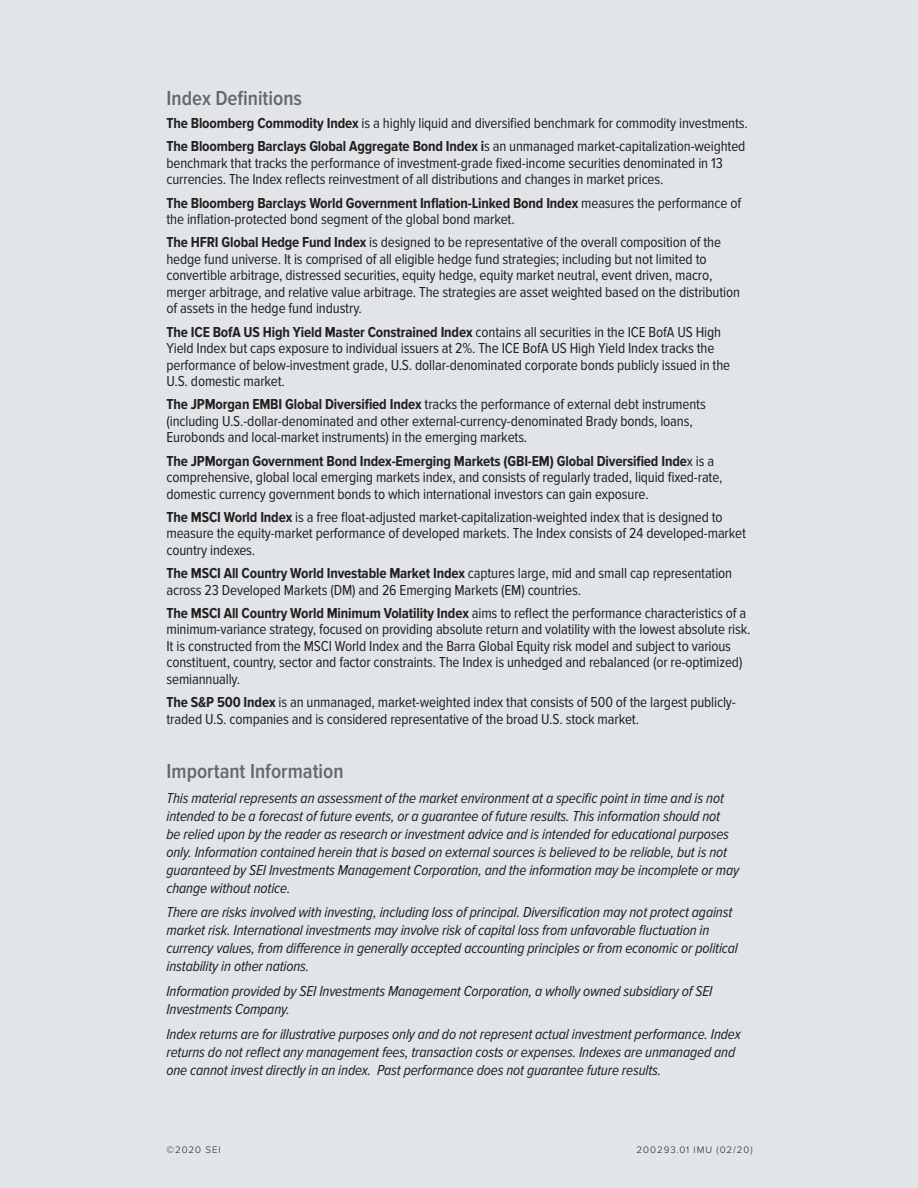
<style>
.page{position:relative;width:918px;height:1188px;background:#e1e5e7}
.page>*{position:absolute;margin:0;border:0;box-sizing:border-box;transform-origin:0 0}
.Disclaimer_header{font:600 21px "Proxima Nova Cond";color:#5f696f}
.Legal_Disclaimer{font:15px/16.5px "Proxima Nova Cond";letter-spacing:-.01em;color:#231f20}
.Legal_Disclaimer-2{font:italic 15px/18px "Proxima Nova Cond";letter-spacing:-.01em;color:#231f20}
.Stocking_Code{font:300 9.75px "Proxima Nova";letter-spacing:.1em;color:#231f20}
.s1{font-weight:700}
</style>
<div class="page">
<p class="Disclaimer_header" style="left:166px;top:86px;width:137px">Index Definitions</p>
<p class="Legal_Disclaimer" style="left:166px;top:115px;width:583px"><span class="s1">The Bloomberg Commodity Index</span> is a highly liquid and diversified benchmark for commodity investments.</p>
<p class="Legal_Disclaimer" style="left:166px;top:139px;width:580px"><span class="s1">The Bloomberg Barclays Global Aggregate Bond Index i</span>s an unmanaged market-capitalization-weighted benchmark that tracks the performance of investment-grade fixed-income securities denominated in 13 currencies. The Index reflects reinvestment of all distributions and changes in market prices.</p>
<p class="Legal_Disclaimer" style="left:166px;top:195px;width:576px"><span class="s1">The Bloomberg Barclays World Government Inflation-Linked Bond Index</span> measures the performance of the inflation-protected bond segment of the global bond market.</p>
<p class="Legal_Disclaimer" style="left:166px;top:235px;width:575px"><span class="s1">The HFRI Global Hedge Fund Index</span> is designed to be representative of the overall composition of the hedge fund universe. It is comprised of all eligible hedge fund strategies; including but not limited to convertible arbitrage, distressed securities, equity hedge, equity market neutral, event driven, macro, merger arbitrage, and relative value arbitrage. The strategies are asset weighted based on the distribution of assets in the hedge fund industry.</p>
<p class="Legal_Disclaimer" style="left:166px;top:324px;width:565px"><span class="s1">The ICE BofA US High Yield Master Constrained Index</span> contains all securities in the ICE BofA US High Yield Index but caps exposure to individual issuers at 2%. The ICE BofA US High Yield Index tracks the performance of below-investment grade, U.S. dollar-denominated corporate bonds publicly issued in the U.S. domestic market.</p>
<p class="Legal_Disclaimer" style="left:166px;top:397px;width:541px"><span class="s1">The JPMorgan EMBI Global Diversified Index</span> tracks the performance of external debt instruments (including U.S.-dollar-denominated and other external-currency-denominated Brady bonds, loans,<br>Eurobonds and local-market instruments) in the emerging markets.</p>
<p class="Legal_Disclaimer" style="left:166px;top:453px;width:558px"><span class="s1">The JPMorgan Government Bond Index-Emerging Markets (GBI-EM) Global Diversified Inde</span>x is a comprehensive, global local emerging markets index, and consists of regularly traded, liquid fixed-rate, domestic currency government bonds to which international investors can gain exposure.</p>
<p class="Legal_Disclaimer" style="left:166px;top:509px;width:581px"><span class="s1">The MSCI World Index</span> is a free float-adjusted market-capitalization-weighted index that is designed to measure the equity-market performance of developed markets. The Index consists of 24 developed-market country indexes.</p>
<p class="Legal_Disclaimer" style="left:166px;top:565px;width:567px"><span class="s1">The MSCI All Country World Investable Market Index</span> captures large, mid and small cap representation across 23 Developed Markets (DM) and 26 Emerging Markets (EM) countries.</p>
<p class="Legal_Disclaimer" style="left:166px;top:605px;width:586px"><span class="s1">The MSCI All Country World Minimum Volatility Index</span> aims to reflect the performance characteristics of a minimum-variance strategy, focused on providing absolute return and volatility with the lowest absolute risk.<br>It is constructed from the MSCI World Index and the Barra Global Equity risk model and subject to various constituent, country, sector and factor constraints. The Index is unhedged and rebalanced (or re-optimized) semiannually.</p>
<p class="Legal_Disclaimer" style="left:166px;top:694px;width:571px"><span class="s1">The S&amp;P 500 Index</span> is an unmanaged, market-weighted index that consists of 500 of the largest publicly&shy;traded U.S. companies and is considered representative of the broad U.S. stock market.</p>
<p class="Disclaimer_header" style="left:166px;top:759px;width:179px">Important Information</p>
<p class="Legal_Disclaimer-2" style="left:166px;top:789px;width:574px">This material represents an assessment of the market environment at a specific point in time and is not intended to be a forecast of future events, or a guarantee of future results. This information should not<br>be relied upon by the reader as research or investment advice and is intended for educational purposes only. Information contained herein that is based on external sources is believed to be reliable, but is not guaranteed by SEI Investments Management Corporation, and the information may be incomplete or may change without notice.</p>
<p class="Legal_Disclaimer-2" style="left:166px;top:904px;width:573px">There are risks involved with investing, including loss of principal. Diversification may not protect against market risk. International investments may involve risk of capital loss from unfavorable fluctuation in currency values, from difference in generally accepted accounting principles or from economic or political instability in other nations.</p>
<p class="Legal_Disclaimer-2" style="left:166px;top:982px;width:548px">Information provided by SEI Investments Management Corporation, a wholly owned subsidiary of SEI<br>Investments Company.</p>
<p class="Legal_Disclaimer-2" style="left:166px;top:1025px;width:576px">Index returns are for illustrative purposes only and do not represent actual investment performance. Index returns do not reflect any management fees, transaction costs or expenses. Indexes are unmanaged and one cannot invest directly in an index. Past performance does not guarantee future results.</p>
<p class="Stocking_Code" style="left:166px;top:1145px;width:56px">©2020 SEI</p>
<p class="Stocking_Code" style="left:637px;top:1145px;width:118px">200293.01 IMU (02/20)</p>
</div>
